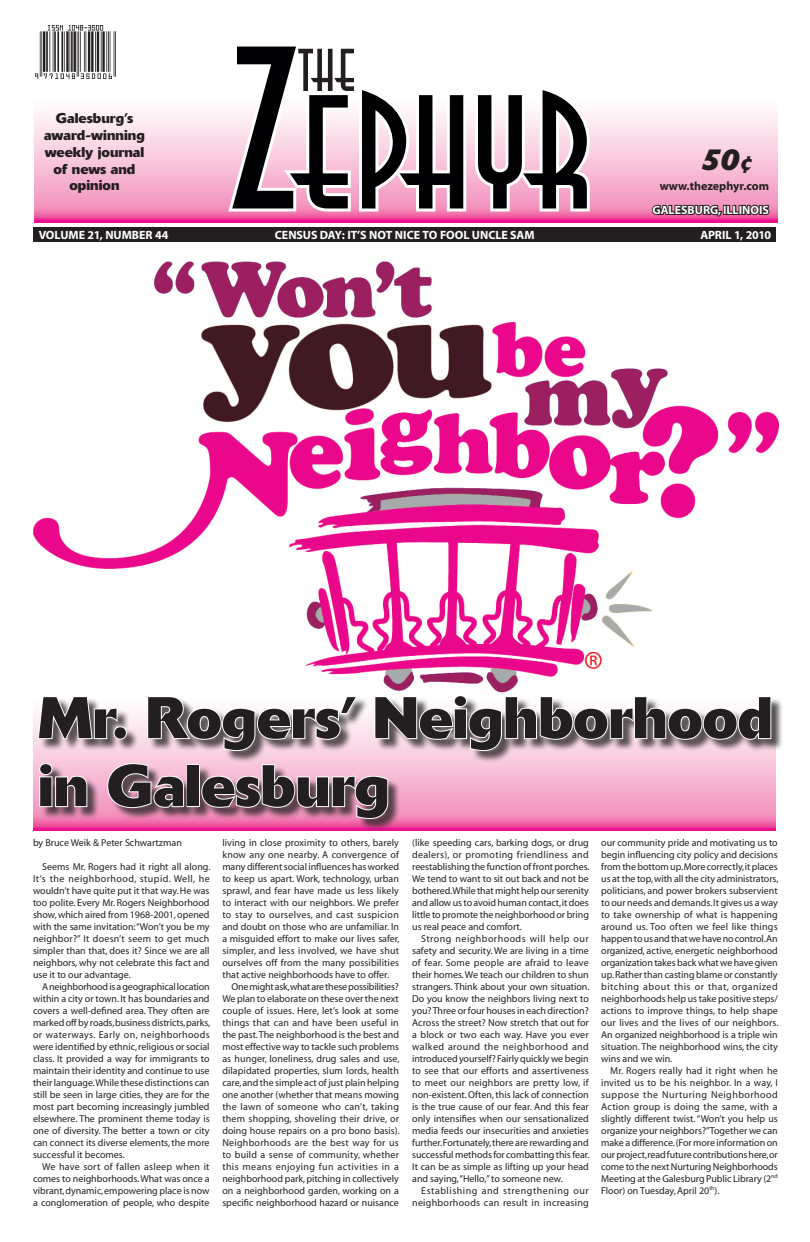
<style>
.page{position:relative;width:810px;height:1242px;background:#fff}
.page>*{position:absolute;margin:0;border:0;box-sizing:border-box;transform-origin:0 0}
.t1{font:161px "Anna";color:#000002;scale:1.09 1}
.t2{font:60px "Anna";color:#231f20}
.t3{font:700 58px/68px "Delta";color:#231f20}
.t4{font:italic 700 30px "Delta";color:#231f20}
.t5{font:700 14px/16.8px "Delta";letter-spacing:.005em;color:#231f20;text-align:center}
.t6{font:700 12px "Myriad";color:#fff}
.t7{font:700 12px "Myriad";color:#231f20}
.t8{font:10px/12px "Myriad";color:#231f20;text-align:justify}
.t9{font:10px/12px "Myriad";letter-spacing:.03em;color:#231f20;text-align:right}
.s1{font-size:230px}
.s2{font-size:22px}
</style>
<div class="page">
<div style="left:34px;top:227px;width:742px;height:15px;background:#231f20"></div>
<img style="left:35px;top:25px;width:80px;height:54px">
<svg style="left:34px;top:111px;width:744px;height:111px"></svg>
<svg style="left:224px;top:111px;width:369px;height:104px"></svg>
<svg style="left:651px;top:189px;width:120px;height:33px"></svg>
<img style="left:33px;top:261px;width:746px;height:432px">
<div style="left:39px;top:697px;width:744px;height:134px;background:#231f20;opacity:.75"></div>
<svg style="left:37px;top:697px;width:82px;height:43px"></svg>
<div style="left:114px;top:726px;width:13px;height:14px;border:2px solid #fff;border-radius:50%"></div>
<svg style="left:146px;top:697px;width:212px;height:55px"></svg>
<svg style="left:373px;top:697px;width:399px;height:55px"></svg>
<svg style="left:38px;top:762px;width:50px;height:46px"></svg>
<svg style="left:106px;top:762px;width:79px;height:47px"></svg>
<div style="left:187px;top:764px;width:13px;height:43px;border:2px solid #fff"></div>
<svg style="left:200px;top:763px;width:189px;height:57px"></svg>
<h3 class="t5" style="left:44px;top:110px;width:102px">Galesburg’s award-winning weekly journal of news and opinion</h3>
<h1 class="t1" style="left:234px;top:71px;width:330px"><span class="s1">Z</span>ephyr</h1>
<h2 class="t2" style="left:299px;top:40px;width:58px">THE</h2>
<h3 class="t4" style="left:701px;top:141px;width:52px">50<span class="s2">¢</span></h3>
<p class="t7" style="left:660px;top:180px;width:111px">www.thezephyr.com</p>
<p class="t6" style="left:653px;top:204px;width:118px">GALESBURG, ILLINOIS</p>
<p class="t6" style="left:39px;top:229px;width:131px">VOLUME 21, NUMBER 44</p>
<p class="t6" style="left:275px;top:229px;width:261px">CENSUS DAY: IT’S NOT NICE TO FOOL UNCLE SAM</p>
<p class="t6" style="left:700px;top:229px;width:72px">APRIL 1, 2010</p>
<h3 class="t3" style="left:38px;top:683px;width:736px">Mr. Rogers’ Neighborhood in Galesburg</h3>
<p class="t8" style="left:33px;top:837px;width:150px">by Bruce Weik &amp; Peter Schwartzman</p>
<p class="t8" style="left:33px;top:861px;width:179px;text-indent:9px">Seems Mr. Rogers had it right all along.<br>It’s the neighborhood, stupid. Well, he wouldn’t have quite put it that way. He was too polite. Every Mr. Rogers Neighborhood show, which aired from 1968-2001, opened with the same invitation: “Won’t you be my neighbor?” It doesn’t seem to get much simpler than that, does it? Since we are all neighbors, why not celebrate this fact and use it to our advantage.</p>
<p class="t8" style="left:33px;top:981px;width:179px;text-indent:9px">A neighborhood is a geographical location within a city or town. It has boundaries and covers a well-defined area. They often are marked off by roads, business districts, parks, or waterways. Early on, neighborhoods were identified by ethnic, religious or social class. It provided a way for immigrants to maintain their identity and continue to use their language.While these distinctions can still be seen in large cities, they are for the most part becoming increasingly jumbled elsewhere. The prominent theme today is one of diversity. The better a town or city can connect its diverse elements, the more successful it becomes.</p>
<p class="t8" style="left:33px;top:1161px;width:178px;text-indent:9px">We have sort of fallen asleep when it comes to neighborhoods. What was once a vibrant, dynamic, empowering place is now a conglomeration of people, who despite</p>
<p class="t8" style="left:222px;top:837px;width:179px">living in close proximity to others, barely know any one nearby. A convergence of many different social influences has worked to keep us apart. Work, technology, urban sprawl, and fear have made us less likely to interact with our neighbors. We prefer to stay to ourselves, and cast suspicion and doubt on those who are unfamiliar. In a misguided effort to make our lives safer, simpler, and less involved, we have shut ourselves off from the many possibilities that active neighborhoods have to offer.</p>
<p class="t8" style="left:222px;top:981px;width:179px;text-indent:9px">One might ask,what are these possibilities?<br>We plan to elaborate on these over the next couple of issues. Here, let’s look at some things that can and have been useful in the past. The neighborhood is the best and most effective way to tackle such problems as hunger, loneliness, drug sales and use, dilapidated properties, slum lords, health care, and the simple act of just plain helping one another (whether that means mowing the lawn of someone who can’t, taking them shopping, shoveling their drive, or doing house repairs on a pro bono basis).<br>Neighborhoods are the best way for us to build a sense of community, whether this means enjoying fun activities in a neighborhood park, pitching in collectively on a neighborhood garden, working on a specific neighborhood hazard or nuisance</p>
<p class="t8" style="left:412px;top:837px;width:179px">(like speeding cars, barking dogs, or drug dealers), or promoting friendliness and reestablishing the function of front porches.<br>We tend to want to sit out back and not be bothered.While that might help our serenity and allow us to avoid human contact, it does little to promote the neighborhood or bring us real peace and comfort.</p>
<p class="t8" style="left:412px;top:933px;width:179px;text-indent:9px">Strong neighborhoods will help our safety and security. We are living in a time of fear. Some people are afraid to leave their homes. We teach our children to shun strangers. Think about your own situation.<br>Do you know the neighbors living next to you? Three or four houses in each direction?<br>Across the street? Now stretch that out for a block or two each way. Have you ever walked around the neighborhood and introduced yourself? Fairly quickly we begin to see that our efforts and assertiveness to meet our neighbors are pretty low, if non-existent. Often, this lack of connection is the true cause of our fear. And this fear only intensifies when our sensationalized media feeds our insecurities and anxieties further. Fortunately, there are rewarding and successful methods for combatting this fear.<br>It can be as simple as lifting up your head and saying, “Hello,” to someone new.</p>
<p class="t9" style="left:412px;top:1185px;width:178px">Establishing and strengthening our neighborhoods can result in increasing</p>
<p class="t8" style="left:601px;top:837px;width:179px">our community pride and motivating us to begin influencing city policy and decisions from the bottom up. More correctly, it places us at the top, with all the city administrators, politicians, and power brokers subservient to our needs and demands. It gives us a way to take ownership of what is happening around us. Too often we feel like things happen to us and that we have no control.An organized, active, energetic neighborhood organization takes back what we have given up. Rather than casting blame or constantly bitching about this or that, organized neighborhoods help us take positive steps/ actions to improve things, to help shape our lives and the lives of our neighbors.<br>An organized neighborhood is a triple win situation. The neighborhood wins, the city wins and we win.</p>
<p class="t8" style="left:601px;top:1065px;width:178px;text-indent:9px">Mr. Rogers really had it right when he invited us to be his neighbor. In a way, I suppose the Nurturing Neighborhood Action group is doing the same, with a slightly different twist. “Won’t you help us organize your neighbors?” Together we can make a difference. (For more information on our project,read future contributions here,or come to the next Nurturing Neighborhoods Meeting at the Galesburg Public Library (2<sup>nd </sup>Floor) on Tuesday, April 20<sup>th</sup>).</p>
</div>
